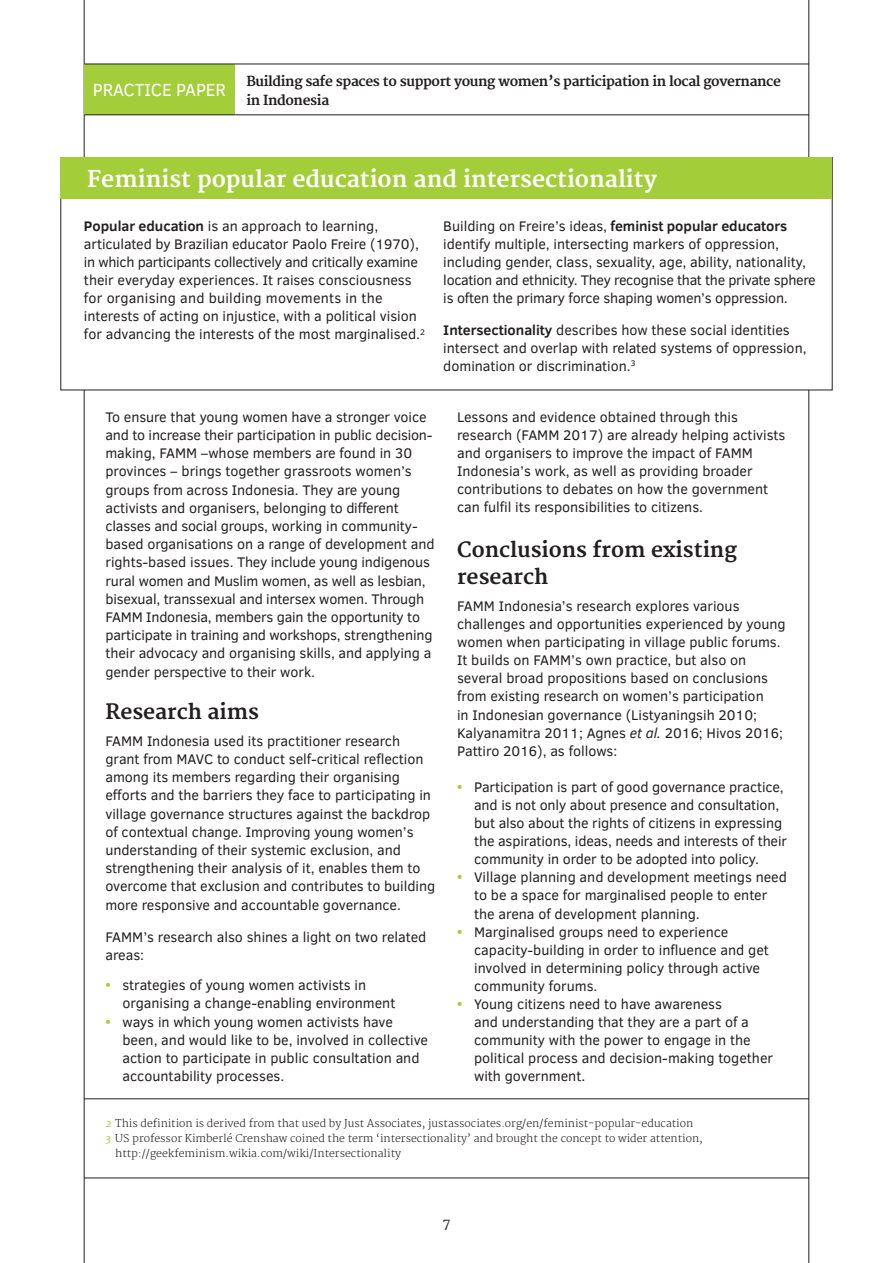
<style>
.page{position:relative;width:893px;height:1263px;background:#fff}
.page>*{position:absolute;margin:0;border:0;box-sizing:border-box;transform-origin:0 0}
.t1{font:700 22.5px "Merriweather";color:#fff}
.t2{font:700 20.7px/27.2px "Merriweather";color:#231f20}
.t3{font:18px "Clear Sans";letter-spacing:-.01em;color:#fff}
.t4{font:14.25px/18.1px "Clear Sans";letter-spacing:-.005em;color:#231f20}
.t5{font:700 13.5px/18.8px "Merriweather";letter-spacing:-.03em;color:#231f20}
.t6{font:13.5px "Merriweather";color:#231f20}
.t7{font:300 10.5px "Merriweather";color:#231f20}
.s1{font-weight:700}
.s2{font-style:italic}
.s3{font-weight:700;color:#a3cd39}
.s4{font-weight:400;font-style:italic;color:#a3cd39}
</style>
<div class="page">
<hr style="left:84px;top:0;width:1px;height:1263px;background:#231f20">
<hr style="left:808px;top:0;width:1px;height:1263px;background:#231f20">
<hr style="left:84px;top:1178px;width:725px;height:1px;background:#231f20">
<div style="left:84px;top:64px;width:151px;height:51px;background:#a3cd39"></div>
<hr style="left:84px;top:64px;width:151px;height:1px;background:#231f20">
<hr style="left:235px;top:64px;width:574px;height:1px;background:#231f20">
<hr style="left:84px;top:115px;width:151px;height:1px;background:#231f20">
<hr style="left:235px;top:115px;width:574px;height:1px;background:#231f20">
<hr style="left:84px;top:1098px;width:725px;height:1px;background:#231f20">
<div style="left:61px;top:158px;width:771px;height:232px;background:#fff"></div>
<div style="left:61px;top:157px;width:771px;height:42px;background:#a3cd39"></div>
<p class="t3" style="left:93px;top:78px;width:135px">PRACTICE PAPER</p>
<p class="t5" style="left:246px;top:73px;width:536px">Building safe spaces to support young women’s participation in local governance in Indonesia</p>
<h1 class="t1" style="left:87px;top:165px;width:571px">Feminist popular education and intersectionality</h1>
<p class="t4" style="left:443px;top:217px;width:374px">Building on Freire’s ideas, <span class="s1">feminist popular educators </span>identify multiple, intersecting markers of oppression, including gender, class, sexuality, age, ability, nationality, location and ethnicity. They recognise that the private sphere is often the primary force shaping women’s oppression.</p>
<p class="t4" style="left:443px;top:321px;width:365px"><span class="s1">Intersectionality</span> describes how these social identities intersect and overlap with related systems of oppression, domination or discrimination.<sup>3</sup></p>
<p class="t4" style="left:84px;top:217px;width:342px"><span class="s1">Popular education</span> is an approach to learning, articulated by Brazilian educator Paolo Freire (1970), in which participants collectively and critically examine their everyday experiences. It raises consciousness for organising and building movements in the interests of acting on injustice, with a political vision for advancing the interests of the most marginalised.<sup>2</sup></p>
<p class="t4" style="left:457px;top:408px;width:330px">Lessons and evidence obtained through this research (FAMM 2017) are already helping activists and organisers to improve the impact of FAMM Indonesia’s work, as well as providing broader contributions to debates on how the government can fulfil its responsibilities to citizens.</p>
<h2 class="t2" style="left:457px;top:537px;width:281px">Conclusions from existing research</h2>
<p class="t4" style="left:457px;top:597px;width:330px">FAMM Indonesia’s research explores various challenges and opportunities experienced by young women when participating in village public forums.<br>It builds on FAMM’s own practice, but also on several broad propositions based on conclusions from existing research on women’s participation<br>in Indonesian governance (Listyaningsih 2010; Kalyanamitra 2011; Agnes <span class="s2">et al.</span> 2016; Hivos 2016; Pattiro 2016), as follows:</p>
<p class="t4" style="left:474px;top:778px;width:314px;text-indent:-17px"><span class="s3">•</span> Participation is part of good governance practice, and is not only about presence and consultation, but also about the rights of citizens in expressing the aspirations, ideas, needs and interests of their community in order to be adopted into policy.</p>
<p class="t4" style="left:474px;top:868px;width:314px;text-indent:-17px"><span class="s3">•</span> Village planning and development meetings need to be a space for marginalised people to enter the arena of development planning.</p>
<p class="t4" style="left:474px;top:922px;width:296px;text-indent:-17px"><span class="s3">•</span> Marginalised groups need to experience capacity-building in order to influence and get involved in determining policy through active community forums.</p>
<p class="t4" style="left:474px;top:995px;width:300px;text-indent:-17px"><span class="s3">•</span> Young citizens need to have awareness<br>and understanding that they are a part of a community with the power to engage in the political process and decision-making together with government.</p>
<p class="t7" style="left:105px;top:1117px;width:589px"><span class="s4">2</span> This definition is derived from that used by Just Associates, justassociates.org/en/feminist-popular-education</p>
<p class="t7" style="left:105px;top:1132px;width:599px"><span class="s4">3</span> US professor Kimberlé Crenshaw coined the term ‘intersectionality’ and brought the concept to wider attention,</p>
<p class="t7" style="left:115px;top:1147px;width:287px">http://geekfeminism.wikia.com/wiki/Intersectionality</p>
<p class="t4" style="left:105px;top:408px;width:331px">To ensure that young women have a stronger voice and to increase their participation in public decision&shy;making, FAMM –whose members are found in 30 provinces – brings together grassroots women’s groups from across Indonesia. They are young activists and organisers, belonging to different classes and social groups, working in community&shy;based organisations on a range of development and rights-based issues. They include young indigenous rural women and Muslim women, as well as lesbian, bisexual, transsexual and intersex women. Through FAMM Indonesia, members gain the opportunity to participate in training and workshops, strengthening their advocacy and organising skills, and applying a gender perspective to their work.</p>
<h2 class="t2" style="left:105px;top:699px;width:155px">Research aims</h2>
<p class="t4" style="left:105px;top:732px;width:331px">FAMM Indonesia used its practitioner research grant from MAVC to conduct self-critical reflection among its members regarding their organising efforts and the barriers they face to participating in village governance structures against the backdrop of contextual change. Improving young women’s understanding of their systemic exclusion, and strengthening their analysis of it, enables them to overcome that exclusion and contributes to building more responsive and accountable governance.</p>
<p class="t4" style="left:105px;top:927px;width:322px">FAMM’s research also shines a light on two related areas:</p>
<p class="t4" style="left:122px;top:976px;width:274px;text-indent:-17px"><span class="s3">•</span> strategies of young women activists in organising a change-enabling environment</p>
<p class="t4" style="left:122px;top:1012px;width:307px;text-indent:-17px"><span class="s3">•</span> ways in which young women activists have been, and would like to be, involved in collective action to participate in public consultation and accountability processes.</p>
<p class="t6" style="left:442px;top:1215px;width:10px">7</p>
</div>
